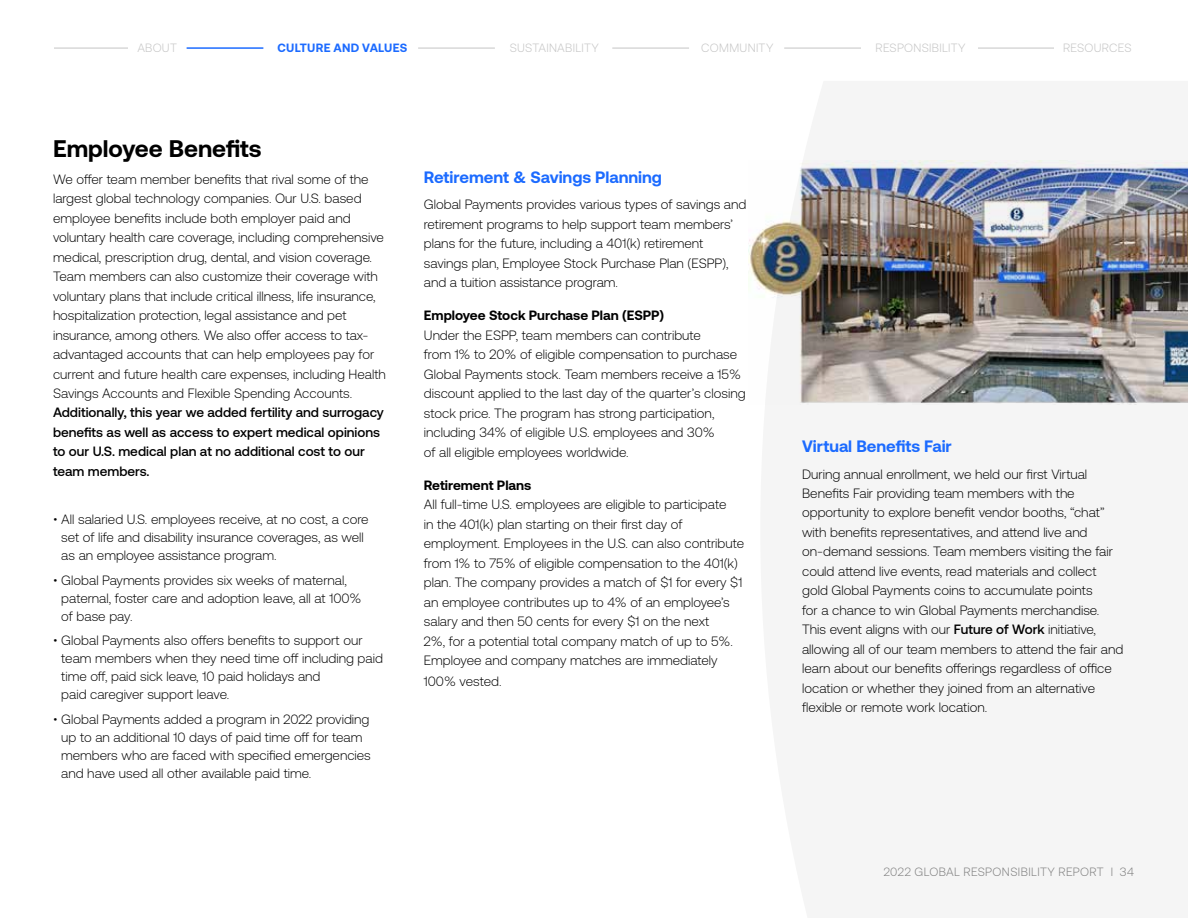
<style>
.page{position:relative;width:1188px;height:918px;background:#fff}
.page>*{position:absolute;margin:0;border:0;box-sizing:border-box;transform-origin:0 0}
.t1{font:700 24px "GP Commerce";color:#000}
.t2{font:700 16.5px "GP Commerce";color:#1c6bff}
.t3{font:300 13.5px/19.5px "GP Commerce";color:#000}
.t4{font:500 13.5px/19.5px "GP Commerce";color:#000}
.t5{font:700 13.5px "GP Commerce";color:#000}
.t6{font:300 12px "GP Commerce";letter-spacing:.02em;color:#c4c4c4}
.t7{font:300 12px "GP Commerce";letter-spacing:.035em;color:#7e7e7e}
.t8{font:700 12px "GP Commerce";letter-spacing:.015em;color:#1c6bff}
.s1{font-weight:500}
</style>
<div class="page">
<img style="left:749px;top:160px;width:439px;height:245px">
<hr style="left:978px;top:48px;width:77px;height:1px;background:#c4c4c4">
<hr style="left:784px;top:48px;width:77px;height:1px;background:#c4c4c4">
<hr style="left:612px;top:48px;width:77px;height:1px;background:#c4c4c4">
<hr style="left:418px;top:48px;width:77px;height:1px;background:#c4c4c4">
<hr style="left:187px;top:47px;width:76px;height:2px;background:#1c6bff">
<hr style="left:54px;top:48px;width:75px;height:1px;background:#c4c4c4">
<p class="t6" style="left:137px;top:41px;width:41px">ABOUT</p>
<p class="t8" style="left:278px;top:41px;width:131px">CULTURE AND VALUES</p>
<p class="t6" style="left:510px;top:41px;width:91px">SUSTAINABILITY</p>
<p class="t6" style="left:701px;top:41px;width:74px">COMMUNITY</p>
<p class="t6" style="left:876px;top:41px;width:92px">RESPONSIBILITY</p>
<p class="t6" style="left:1063px;top:41px;width:70px">RESOURCES</p>
<h1 class="t1" style="left:53px;top:135px;width:210px">Employee Benefits</h1>
<p class="t3" style="left:53px;top:169px;width:334px">We offer team member benefits that rival some of the largest global technology companies. Our U.S. based employee benefits include both employer paid and voluntary health care coverage, including comprehensive medical, prescription drug, dental, and vision coverage.<br>Team members can also customize their coverage with voluntary plans that include critical illness, life insurance, hospitalization protection, legal assistance and pet insurance, among others. We also offer access to tax&shy;advantaged accounts that can help employees pay for current and future health care expenses, including Health Savings Accounts and Flexible Spending Accounts.</p>
<p class="t4" style="left:53px;top:403px;width:332px">Additionally, this year we added fertility and surrogacy benefits as well as access to expert medical opinions to our U.S. medical plan at no additional cost to our team members.</p>
<p class="t3" style="left:61px;top:510px;width:309px;line-height:18px;text-indent:-8px">• All salaried U.S. employees receive, at no cost, a core set of life and disability insurance coverages, as well as an employee assistance program.</p>
<p class="t3" style="left:61px;top:571px;width:302px;line-height:18px;text-indent:-8px">• Global Payments provides six weeks of maternal, paternal, foster care and adoption leave, all at 100% of base pay.</p>
<p class="t3" style="left:61px;top:632px;width:323px;line-height:18px;text-indent:-8px">• Global Payments also offers benefits to support our team members when they need time off including paid time off, paid sick leave, 10 paid holidays and<br>paid caregiver support leave.</p>
<p class="t3" style="left:61px;top:711px;width:311px;line-height:18px;text-indent:-8px">• Global Payments added a program in 2022 providing up to an additional 10 days of paid time off for team members who are faced with specified emergencies and have used all other available paid time.</p>
<p class="t2" style="left:424px;top:168px;width:240px">Retirement &amp; Savings Planning</p>
<p class="t3" style="left:424px;top:195px;width:324px">Global Payments provides various types of savings and retirement programs to help support team members’ plans for the future, including a 401(k) retirement savings plan, Employee Stock Purchase Plan (ESPP), and a tuition assistance program.</p>
<p class="t5" style="left:424px;top:308px;width:242px">Employee Stock Purchase Plan (ESPP)</p>
<p class="t3" style="left:424px;top:325px;width:323px">Under the ESPP, team members can contribute<br>from 1% to 20% of eligible compensation to purchase Global Payments stock. Team members receive a 15% discount applied to the last day of the quarter’s closing stock price. The program has strong participation, including 34% of eligible U.S. employees and 30%<br>of all eligible employees worldwide.</p>
<p class="t5" style="left:424px;top:477px;width:109px">Retirement Plans</p>
<p class="t3" style="left:424px;top:495px;width:322px">All full-time U.S. employees are eligible to participate<br>in the 401(k) plan starting on their first day of employment. Employees in the U.S. can also contribute from 1% to 75% of eligible compensation to the 401(k) plan. The company provides a match of $1 for every $1 an employee contributes up to 4% of an employee’s salary and then 50 cents for every $1 on the next<br>2%, for a potential total company match of up to 5%.<br>Employee and company matches are immediately</p>
<p class="t3" style="left:424px;top:672px;width:79px">100% vested.</p>
<p class="t2" style="left:802px;top:437px;width:151px">Virtual Benefits Fair</p>
<p class="t3" style="left:802px;top:464px;width:323px">During annual enrollment, we held our first Virtual Benefits Fair providing team members with the opportunity to explore benefit vendor booths, “chat” with benefits representatives, and attend live and on-demand sessions. Team members visiting the fair could attend live events, read materials and collect gold Global Payments coins to accumulate points<br>for a chance to win Global Payments merchandise.<br>This event aligns with our <span class="s1">Future of Work</span> initiative, allowing all of our team members to attend the fair and learn about our benefits offerings regardless of office location or whether they joined from an alternative flexible or remote work location.</p>
<p class="t7" style="left:884px;top:865px;width:252px">2022 GLOBAL RESPONSIBILITY REPORT | 34</p>
</div>
